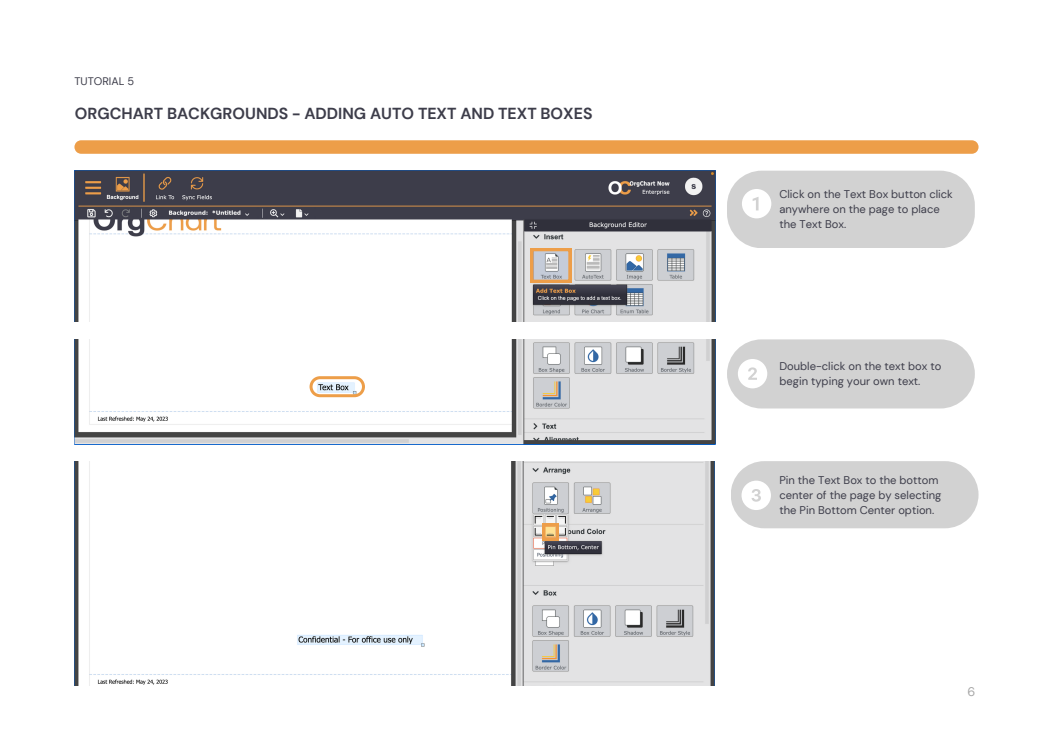
<style>
.page{position:relative;width:1053px;height:744px;background:#fff}
.page>*{position:absolute;margin:0;border:0;box-sizing:border-box;transform-origin:0 0}
.t1{font:700 15.96px "DM Sans";color:#3d3d4a}
.t2{font:12.48px "DM Sans";color:#a6a6a6}
.t3{font:11.2px/15px "DM Sans";color:#3d3d4a}
.t4{font:10.96px "DM Sans";color:#3d3d4a}
</style>
<div class="page">
<img style="left:74px;top:339px;width:641px;height:105px">
<svg style="left:309px;top:376px;width:56px;height:21px"></svg>
<svg style="left:727px;top:171px;width:247px;height:77px"></svg>
<div style="left:727px;top:339px;width:247px;height:70px;background:#d2d2d2;border-radius:35px"></div>
<svg style="left:738px;top:359px;width:29px;height:29px"></svg>
<svg style="left:74px;top:140px;width:904px;height:14px"></svg>
<img style="left:74px;top:171px;width:641px;height:151px">
<svg style="left:530px;top:248px;width:41px;height:35px"></svg>
<img style="left:74px;top:461px;width:641px;height:225px">
<svg style="left:731px;top:461px;width:247px;height:67px"></svg>
<svg style="left:542px;top:524px;width:17px;height:16px"></svg>
<p class="t4" style="left:74px;top:74px;width:61px">TUTORIAL 5</p>
<h1 class="t1" style="left:75px;top:103px;width:519px">ORGCHART BACKGROUNDS - ADDING AUTO TEXT AND TEXT BOXES</h1>
<p class="t3" style="left:779px;top:187px;width:175px">Click on the Text Box button click anywhere on the page to place the Text Box.</p>
<p class="t3" style="left:779px;top:358px;width:163px">Double-click on the text box to begin typing your own text.</p>
<p class="t3" style="left:779px;top:473px;width:163px">Pin the Text Box to the bottom center of the page by selecting the Pin Bottom Center option.</p>
<p class="t2" style="left:967px;top:683px;width:9px">6</p>
</div>
